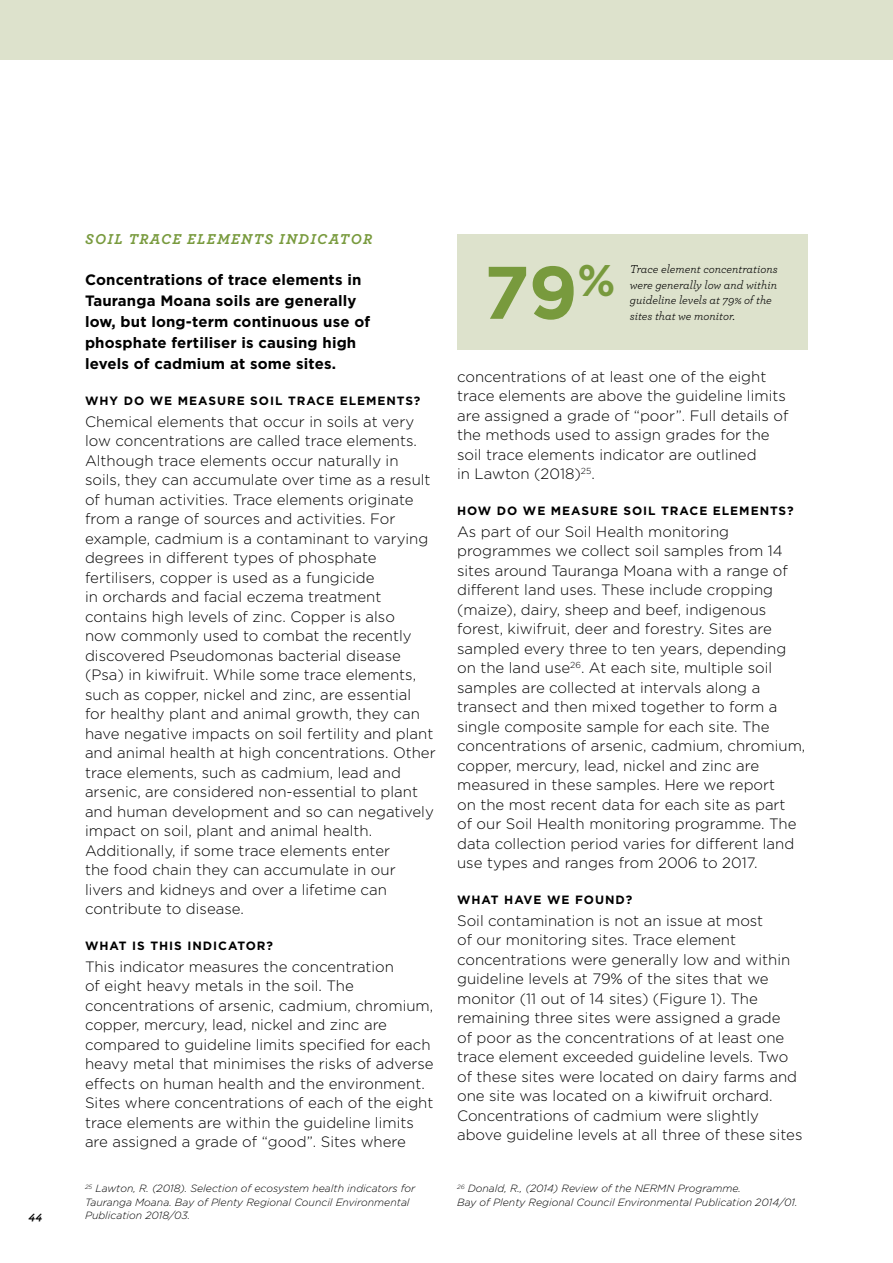
<style>
.page{position:relative;width:893px;height:1263px;background:#fff}
.page>*{position:absolute;margin:0;border:0;box-sizing:border-box;transform-origin:0 0}
.t1{font:700 74.25px "Gotham";color:#789a3d}
.t2{font:300 15px/19.5px "Gotham";color:#000}
.t3{font:700 15px/21px "Gotham";letter-spacing:.01em;color:#000}
.t4{font:italic 700 15px "Archer";letter-spacing:.1em;color:#789a3d}
.t5{font:700 12px "Gotham";letter-spacing:.08em;color:#000}
.t6{font:italic 12px/15.6px "Archer";color:#000}
.t7{font:italic 700 12px "Archer";color:#000}
.t8{font:italic 300 10.5px/13.5px "Gotham";color:#000}
</style>
<div class="page">
<div style="left:458px;top:234px;width:350px;height:115px;background:#dde2cc"></div>
<div style="left:0;top:0;width:893px;height:59px;background:#dde2cc"></div>
<p class="t7" style="left:28px;top:1207px;width:16px">44</p>
<p class="t4" style="left:85px;top:227px;width:289px">SOIL TRACE ELEMENTS INDICATOR</p>
<p class="t3" style="left:85px;top:269px;width:287px">Concentrations of trace elements in Tauranga Moana soils are generally low, but long-term continuous use of phosphate fertiliser is causing high levels of cadmium at some sites.</p>
<p class="t5" style="left:85px;top:393px;width:337px">WHY DO WE MEASURE SOIL TRACE ELEMENTS?</p>
<p class="t2" style="left:85px;top:411px;width:352px">Chemical elements that occur in soils at very low concentrations are called trace elements.<br>Although trace elements occur naturally in soils, they can accumulate over time as a result of human activities. Trace elements originate from a range of sources and activities. For example, cadmium is a contaminant to varying degrees in different types of phosphate fertilisers, copper is used as a fungicide<br>in orchards and facial eczema treatment contains high levels of zinc. Copper is also<br>now commonly used to combat the recently discovered Pseudomonas bacterial disease (Psa) in kiwifruit. While some trace elements, such as copper, nickel and zinc, are essential for healthy plant and animal growth, they can have negative impacts on soil fertility and plant and animal health at high concentrations. Other trace elements, such as cadmium, lead and arsenic, are considered non-essential to plant and human development and so can negatively impact on soil, plant and animal health.<br>Additionally, if some trace elements enter<br>the food chain they can accumulate in our livers and kidneys and over a lifetime can contribute to disease.</p>
<p class="t5" style="left:85px;top:938px;width:190px">WHAT IS THIS INDICATOR?</p>
<p class="t2" style="left:85px;top:956px;width:350px">This indicator measures the concentration<br>of eight heavy metals in the soil. The concentrations of arsenic, cadmium, chromium, copper, mercury, lead, nickel and zinc are compared to guideline limits specified for each heavy metal that minimises the risks of adverse effects on human health and the environment.<br>Sites where concentrations of each of the eight trace elements are within the guideline limits are assigned a grade of “good”. Sites where</p>
<h1 class="t1" style="left:484px;top:243px;width:134px">79<sup>%</sup></h1>
<p class="t6" style="left:630px;top:261px;width:150px">Trace element concentrations were generally low and within guideline levels at 79% of the sites that we monitor.</p>
<p class="t2" style="left:457px;top:366px;width:333px">concentrations of at least one of the eight trace elements are above the guideline limits are assigned a grade of “poor”. Full details of the methods used to assign grades for the soil trace elements indicator are outlined<br>in Lawton (2018)<sup>25</sup>.</p>
<p class="t5" style="left:457px;top:503px;width:338px">HOW DO WE MEASURE SOIL TRACE ELEMENTS?</p>
<p class="t2" style="left:457px;top:521px;width:350px">As part of our Soil Health monitoring programmes we collect soil samples from 14 sites around Tauranga Moana with a range of different land uses. These include cropping (maize), dairy, sheep and beef, indigenous forest, kiwifruit, deer and forestry. Sites are sampled every three to ten years, depending on the land use<sup>26</sup>. At each site, multiple soil samples are collected at intervals along a transect and then mixed together to form a single composite sample for each site. The concentrations of arsenic, cadmium, chromium, copper, mercury, lead, nickel and zinc are measured in these samples. Here we report<br>on the most recent data for each site as part<br>of our Soil Health monitoring programme. The data collection period varies for different land use types and ranges from 2006 to 2017.</p>
<p class="t5" style="left:457px;top:892px;width:177px">WHAT HAVE WE FOUND?</p>
<p class="t2" style="left:457px;top:910px;width:347px">Soil contamination is not an issue at most<br>of our monitoring sites. Trace element concentrations were generally low and within guideline levels at 79% of the sites that we monitor (11 out of 14 sites) (Figure 1). The remaining three sites were assigned a grade<br>of poor as the concentrations of at least one trace element exceeded guideline levels. Two of these sites were located on dairy farms and one site was located on a kiwifruit orchard.<br>Concentrations of cadmium were slightly above guideline levels at all three of these sites</p>
<p class="t8" style="left:85px;top:1181px;width:332px"><sup>25</sup> Lawton, R. (2018). Selection of ecosystem health indicators for<br>Tauranga Moana. Bay of Plenty Regional Council Environmental<br>Publication 2018/03.</p>
<p class="t8" style="left:457px;top:1181px;width:342px"><sup>26</sup> Donald, R., (2014) Review of the NERMN Programme.<br>Bay of Plenty Regional Council Environmental Publication 2014/01.</p>
</div>
